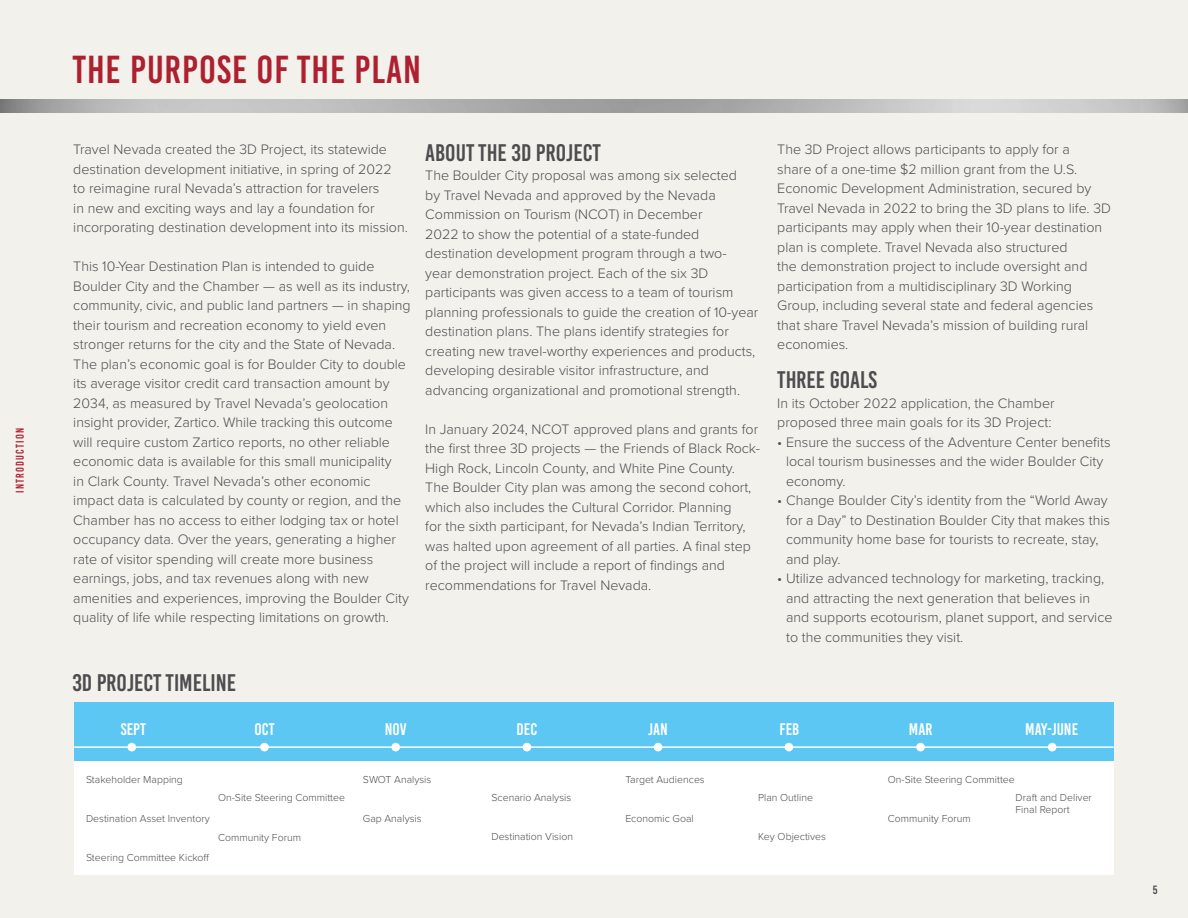
<style>
.page{position:relative;width:1188px;height:918px;background:#f2f1ec}
.page>*{position:absolute;margin:0;border:0;box-sizing:border-box;transform-origin:0 0}
.t1{font:39px "Bebas Kai";letter-spacing:.025em;color:#ae202f}
.t2{font:24px "Bebas Kai";color:#4d4d4f}
.t3{font:16.8px "Bebas Kai";color:#fff}
.t4{font:300 14.25px/19.5px "Proxima Nova";color:#4d4d4f}
.t5{font:12px "Bebas Kai";color:#4d4d4f}
.t6{font:11.25px "Bebas Kai";letter-spacing:.1em;color:#ae202f}
.t7{font:300 10.5px/12px "Proxima Nova";color:#4d4d4f}
</style>
<div class="page">
<div style="left:74px;top:702px;width:1040px;height:59px;background:#5cc7f3"></div>
<div style="left:74px;top:761px;width:1040px;height:114px;background:#fff"></div>
<hr style="left:74px;top:746px;width:1040px;height:2px;background:#fff">
<div style="left:127px;top:743px;width:9px;height:8px;background:#fff;border-radius:50%"></div>
<div style="left:260px;top:743px;width:9px;height:8px;background:#fff;border-radius:50%"></div>
<div style="left:391px;top:743px;width:9px;height:8px;background:#fff;border-radius:50%"></div>
<div style="left:523px;top:743px;width:8px;height:8px;background:#fff;border-radius:50%"></div>
<div style="left:654px;top:743px;width:8px;height:8px;background:#fff;border-radius:50%"></div>
<div style="left:785px;top:743px;width:8px;height:8px;background:#fff;border-radius:50%"></div>
<div style="left:916px;top:743px;width:9px;height:8px;background:#fff;border-radius:50%"></div>
<div style="left:1048px;top:743px;width:9px;height:8px;background:#fff;border-radius:50%"></div>
<p class="t6" style="left:14px;top:493px;width:66px;rotate:-90deg">INTRODUCTION</p>
<h1 class="t1" style="left:72px;top:49px;width:350px">THE PURPOSE OF THE PLAN</h1>
<p class="t4" style="left:73px;top:139px;width:336px">Travel Nevada created the 3D Project, its statewide destination development initiative, in spring of 2022<br>to reimagine rural Nevada’s attraction for travelers<br>in new and exciting ways and lay a foundation for incorporating destination development into its mission.</p>
<p class="t4" style="left:73px;top:256px;width:339px">This 10-Year Destination Plan is intended to guide Boulder City and the Chamber — as well as its industry, community, civic, and public land partners — in shaping their tourism and recreation economy to yield even stronger returns for the city and the State of Nevada.<br>The plan’s economic goal is for Boulder City to double its average visitor credit card transaction amount by 2034, as measured by Travel Nevada’s geolocation insight provider, Zartico. While tracking this outcome will require custom Zartico reports, no other reliable economic data is available for this small municipality<br>in Clark County. Travel Nevada’s other economic impact data is calculated by county or region, and the Chamber has no access to either lodging tax or hotel occupancy data. Over the years, generating a higher rate of visitor spending will create more business earnings, jobs, and tax revenues along with new amenities and experiences, improving the Boulder City quality of life while respecting limitations on growth.</p>
<h2 class="t2" style="left:425px;top:140px;width:177px">ABOUT THE 3D PROJECT</h2>
<p class="t4" style="left:425px;top:165px;width:335px">The Boulder City proposal was among six selected<br>by Travel Nevada and approved by the Nevada Commission on Tourism (NCOT) in December<br>2022 to show the potential of a state-funded destination development program through a two-<br>year demonstration project. Each of the six 3D participants was given access to a team of tourism planning professionals to guide the creation of 10-year destination plans. The plans identify strategies for creating new travel-worthy experiences and products, developing desirable visitor infrastructure, and advancing organizational and promotional strength.</p>
<p class="t4" style="left:425px;top:419px;width:336px">In January 2024, NCOT approved plans and grants for the first three 3D projects — the Friends of Black Rock-High Rock, Lincoln County, and White Pine County.<br>The Boulder City plan was among the second cohort, which also includes the Cultural Corridor. Planning<br>for the sixth participant, for Nevada’s Indian Territory, was halted upon agreement of all parties. A final step of the project will include a report of findings and recommendations for Travel Nevada.</p>
<p class="t4" style="left:777px;top:139px;width:335px">The 3D Project allows participants to apply for a<br>share of a one-time $2 million grant from the U.S.<br>Economic Development Administration, secured by Travel Nevada in 2022 to bring the 3D plans to life. 3D participants may apply when their 10-year destination plan is complete. Travel Nevada also structured<br>the demonstration project to include oversight and participation from a multidisciplinary 3D Working Group, including several state and federal agencies that share Travel Nevada’s mission of building rural economies.</p>
<h2 class="t2" style="left:777px;top:367px;width:101px">THREE GOALS</h2>
<p class="t4" style="left:777px;top:392px;width:279px">In its October 2022 application, the Chamber proposed three main goals for its 3D Project:</p>
<p class="t4" style="left:786px;top:431px;width:326px;text-indent:-9px">• Ensure the success of the Adventure Center benefits local tourism businesses and the wider Boulder City economy.</p>
<p class="t4" style="left:786px;top:490px;width:325px;text-indent:-9px">• Change Boulder City’s identity from the “World Away for a Day” to Destination Boulder City that makes this community home base for tourists to recreate, stay, and play.</p>
<p class="t4" style="left:786px;top:568px;width:328px;text-indent:-9px">• Utilize advanced technology for marketing, tracking, and attracting the next generation that believes in and supports ecotourism, planet support, and service to the communities they visit.</p>
<h2 class="t2" style="left:72px;top:670px;width:165px">3D PROJECT TIMELINE</h2>
<p class="t3" style="left:121px;top:720px;width:27px">SEPT</p>
<p class="t3" style="left:255px;top:720px;width:22px">OCT</p>
<p class="t3" style="left:385px;top:720px;width:23px">NOV</p>
<p class="t3" style="left:517px;top:720px;width:22px">DEC</p>
<p class="t3" style="left:648px;top:720px;width:21px">JAN</p>
<p class="t3" style="left:780px;top:720px;width:21px">FEB</p>
<p class="t3" style="left:909px;top:720px;width:25px">MAR</p>
<p class="t3" style="left:1025px;top:720px;width:54px">MAY-JUNE</p>
<p class="t7" style="left:86px;top:773px;width:98px">Stakeholder Mapping</p>
<p class="t7" style="left:363px;top:773px;width:70px">SWOT Analysis</p>
<p class="t7" style="left:625px;top:773px;width:81px">Target Audiences</p>
<p class="t7" style="left:888px;top:773px;width:128px">On-Site Steering Committee</p>
<p class="t7" style="left:491px;top:790px;width:81px">Scenario Analysis</p>
<p class="t7" style="left:758px;top:790px;width:56px">Plan Outline</p>
<p class="t7" style="left:1016px;top:790px;width:78px">Draft and Deliver<br>Final Report</p>
<p class="t7" style="left:218px;top:790px;width:128px">On-Site Steering Committee</p>
<p class="t7" style="left:218px;top:831px;width:84px">Community Forum</p>
<p class="t7" style="left:86px;top:812px;width:125px">Destination Asset Inventory</p>
<p class="t7" style="left:363px;top:812px;width:60px">Gap Analysis</p>
<p class="t7" style="left:625px;top:812px;width:70px">Economic Goal</p>
<p class="t7" style="left:888px;top:812px;width:84px">Community Forum</p>
<p class="t7" style="left:491px;top:829px;width:83px">Destination Vision</p>
<p class="t7" style="left:758px;top:829px;width:69px">Key Objectives</p>
<p class="t7" style="left:86px;top:851px;width:125px">Steering Committee Kickoff</p>
<p class="t5" style="left:1153px;top:883px;width:6px">5</p>
</div>
